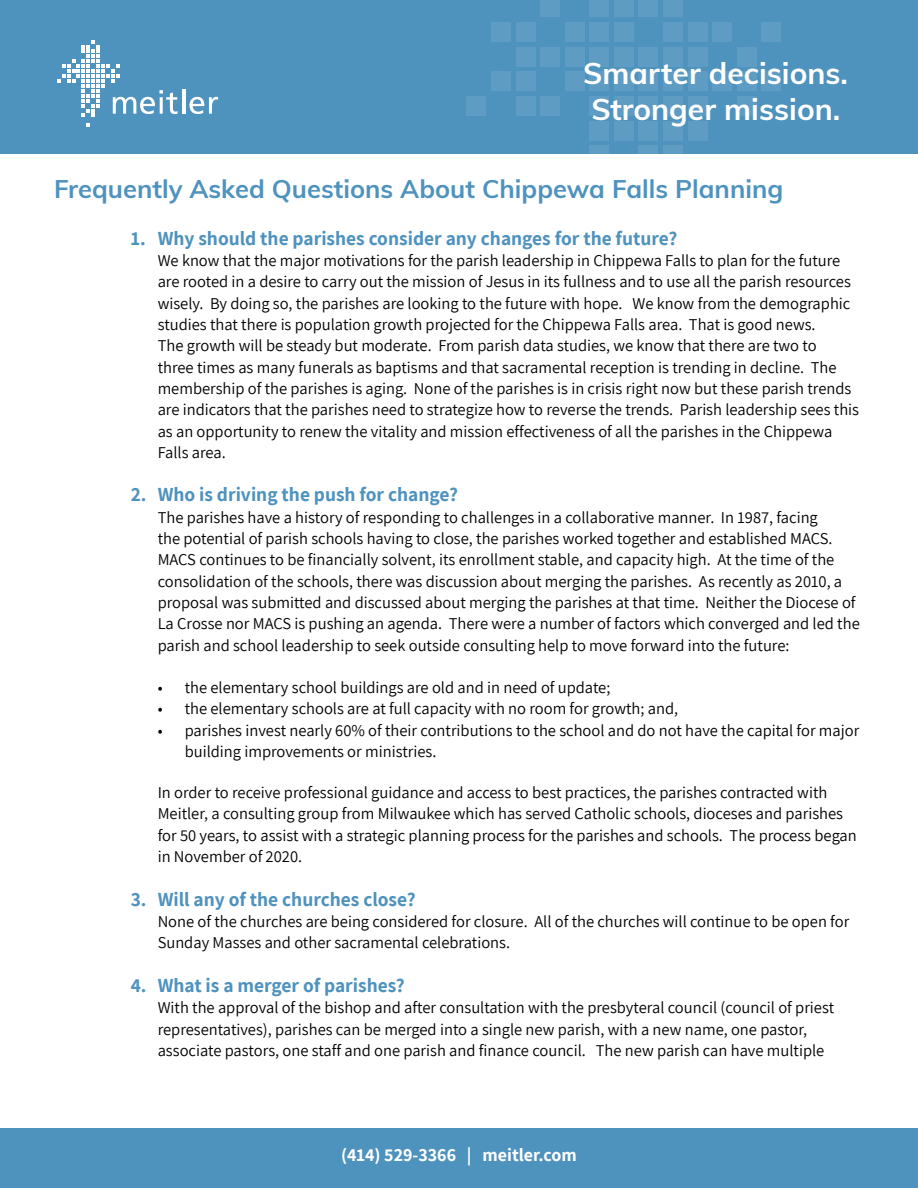
<style>
.page{position:relative;width:918px;height:1188px;background:#fff}
.page>*{position:absolute;margin:0;border:0;box-sizing:border-box;transform-origin:0 0}
.t1{font:700 30px/36px "Muli";color:#fff}
.t2{font:700 25.5px "Muli";color:#4e92be}
.t3{font:700 19.5px "Assistant";color:#4e92be}
.t4{font:700 18px "Assistant";color:#fff}
.t5{font:16.5px/21.3px "Assistant";color:#000}
</style>
<div class="page">
<div style="left:0;top:1128px;width:918px;height:60px;background:#4e92be"></div>
<div style="left:0;top:0;width:918px;height:153px;background:#4e92be"></div>
<svg style="left:86px;top:123px;width:4px;height:4px"></svg>
<hr style="left:182px;top:89px;width:3px;height:25px;background:#fff">
<svg style="left:189px;top:97px;width:29px;height:17px"></svg>
<svg style="left:57px;top:40px;width:121px;height:77px"></svg>
<div style="left:466px;top:96px;width:20px;height:20px;background:#5f9cc4"></div>
<div style="left:565px;top:22px;width:20px;height:20px;background:#5f9cc4"></div>
<div style="left:565px;top:71px;width:20px;height:20px;background:#5f9cc4"></div>
<div style="left:565px;top:47px;width:20px;height:20px;background:#5f9cc4"></div>
<div style="left:712px;top:22px;width:20px;height:20px;background:#5f9cc4"></div>
<div style="left:712px;top:71px;width:20px;height:20px;background:#5f9cc4"></div>
<div style="left:737px;top:96px;width:20px;height:20px;background:#5f9cc4"></div>
<div style="left:737px;top:71px;width:20px;height:20px;background:#5f9cc4"></div>
<div style="left:737px;top:47px;width:20px;height:20px;background:#5f9cc4"></div>
<div style="left:638px;top:47px;width:20px;height:20px;background:#5f9cc4"></div>
<div style="left:638px;top:71px;width:20px;height:20px;background:#5f9cc4"></div>
<div style="left:638px;top:96px;width:20px;height:20px;background:#5f9cc4"></div>
<svg style="left:638px;top:145px;width:20px;height:9px"></svg>
<div style="left:638px;top:121px;width:20px;height:20px;background:#5f9cc4"></div>
<div style="left:638px;top:0;width:20px;height:17px;background:#5f9cc4"></div>
<div style="left:614px;top:22px;width:20px;height:20px;background:#5f9cc4"></div>
<div style="left:614px;top:47px;width:20px;height:20px;background:#5f9cc4"></div>
<div style="left:614px;top:71px;width:20px;height:20px;background:#5f9cc4"></div>
<div style="left:614px;top:96px;width:20px;height:20px;background:#5f9cc4"></div>
<div style="left:614px;top:121px;width:20px;height:20px;background:#5f9cc4"></div>
<div style="left:614px;top:0;width:20px;height:17px;background:#5f9cc4"></div>
<div style="left:540px;top:0;width:20px;height:17px;background:#5f9cc4"></div>
<div style="left:540px;top:47px;width:20px;height:20px;background:#5f9cc4"></div>
<div style="left:540px;top:96px;width:20px;height:20px;background:#5f9cc4"></div>
<div style="left:516px;top:96px;width:20px;height:20px;background:#5f9cc4"></div>
<div style="left:516px;top:71px;width:20px;height:20px;background:#5f9cc4"></div>
<div style="left:516px;top:47px;width:19px;height:20px;background:#5f9cc4"></div>
<div style="left:516px;top:22px;width:20px;height:20px;background:#5f9cc4"></div>
<div style="left:491px;top:71px;width:20px;height:20px;background:#5f9cc4"></div>
<div style="left:491px;top:22px;width:20px;height:20px;background:#5f9cc4"></div>
<div style="left:761px;top:71px;width:20px;height:20px;background:#5f9cc4"></div>
<div style="left:761px;top:22px;width:20px;height:20px;background:#5f9cc4"></div>
<div style="left:663px;top:121px;width:20px;height:20px;background:#5f9cc4"></div>
<svg style="left:663px;top:145px;width:20px;height:9px"></svg>
<div style="left:663px;top:22px;width:20px;height:20px;background:#5f9cc4"></div>
<div style="left:663px;top:47px;width:20px;height:20px;background:#5f9cc4"></div>
<div style="left:663px;top:71px;width:20px;height:20px;background:#5f9cc4"></div>
<div style="left:663px;top:96px;width:20px;height:20px;background:#5f9cc4"></div>
<div style="left:663px;top:0;width:20px;height:17px;background:#5f9cc4"></div>
<div style="left:589px;top:22px;width:20px;height:20px;background:#5f9cc4"></div>
<div style="left:589px;top:96px;width:20px;height:20px;background:#5f9cc4"></div>
<div style="left:589px;top:121px;width:20px;height:20px;background:#5f9cc4"></div>
<div style="left:589px;top:0;width:20px;height:17px;background:#5f9cc4"></div>
<div style="left:589px;top:47px;width:20px;height:20px;background:#5f9cc4"></div>
<div style="left:589px;top:71px;width:20px;height:20px;background:#5f9cc4"></div>
<svg style="left:589px;top:145px;width:20px;height:9px"></svg>
<div style="left:688px;top:96px;width:20px;height:20px;background:#5f9cc4"></div>
<div style="left:688px;top:22px;width:20px;height:20px;background:#5f9cc4"></div>
<div style="left:688px;top:71px;width:20px;height:20px;background:#5f9cc4"></div>
<div style="left:688px;top:47px;width:20px;height:20px;background:#5f9cc4"></div>
<div style="left:688px;top:121px;width:20px;height:20px;background:#5f9cc4"></div>
<h1 class="t1" style="left:583px;top:55px;width:266px">Smarter decisions.<br>Stronger mission.</h1>
<h2 class="t2" style="left:54px;top:173px;width:731px">Frequently Asked Questions About Chippewa Falls Planning</h2>
<p class="t3" style="left:131px;top:225px;width:548px">1. Why should the parishes consider any changes for the future?</p>
<p class="t5" style="left:158px;top:249px;width:703px">We know that the major motivations for the parish leadership in Chippewa Falls to plan for the future are rooted in a desire to carry out the mission of Jesus in its fullness and to use all the parish resources wisely. By doing so, the parishes are looking to the future with hope. We know from the demographic studies that there is population growth projected for the Chippewa Falls area. That is good news.<br>The growth will be steady but moderate. From parish data studies, we know that there are two to<br>three times as many funerals as baptisms and that sacramental reception is trending in decline. The membership of the parishes is aging. None of the parishes is in crisis right now but these parish trends are indicators that the parishes need to strategize how to reverse the trends. Parish leadership sees this as an opportunity to renew the vitality and mission effectiveness of all the parishes in the Chippewa Falls area.</p>
<p class="t3" style="left:131px;top:482px;width:329px">2. Who is driving the push for change?</p>
<p class="t5" style="left:158px;top:506px;width:704px">The parishes have a history of responding to challenges in a collaborative manner. In 1987, facing<br>the potential of parish schools having to close, the parishes worked together and established MACS.<br>MACS continues to be financially solvent, its enrollment stable, and capacity high. At the time of the consolidation of the schools, there was discussion about merging the parishes. As recently as 2010, a proposal was submitted and discussed about merging the parishes at that time. Neither the Diocese of La Crosse nor MACS is pushing an agenda. There were a number of factors which converged and led the parish and school leadership to seek outside consulting help to move forward into the future:</p>
<p class="t5" style="left:158px;top:676px;width:454px">• the elementary school buildings are old and in need of update;</p>
<p class="t5" style="left:158px;top:698px;width:522px">• the elementary schools are at full capacity with no room for growth; and,</p>
<p class="t5" style="left:185px;top:719px;width:676px;text-indent:-27px">• parishes invest nearly 60% of their contributions to the school and do not have the capital for major building improvements or ministries.</p>
<p class="t5" style="left:158px;top:781px;width:701px">In order to receive professional guidance and access to best practices, the parishes contracted with Meitler, a consulting group from Milwaukee which has served Catholic schools, dioceses and parishes for 50 years, to assist with a strategic planning process for the parishes and schools. The process began in November of 2020.</p>
<p class="t3" style="left:131px;top:886px;width:287px">3. Will any of the churches close?</p>
<p class="t5" style="left:158px;top:910px;width:693px">None of the churches are being considered for closure. All of the churches will continue to be open for<br>Sunday Masses and other sacramental celebrations.</p>
<p class="t3" style="left:131px;top:972px;width:276px">4. What is a merger of parishes?</p>
<p class="t5" style="left:158px;top:997px;width:678px">With the approval of the bishop and after consultation with the presbyteral council (council of priest representatives), parishes can be merged into a single new parish, with a new name, one pastor, associate pastors, one staff and one parish and finance council. The new parish can have multiple</p>
<p class="t4" style="left:341px;top:1142px;width:237px">(414) 529-3366 | meitler.com</p>
</div>
